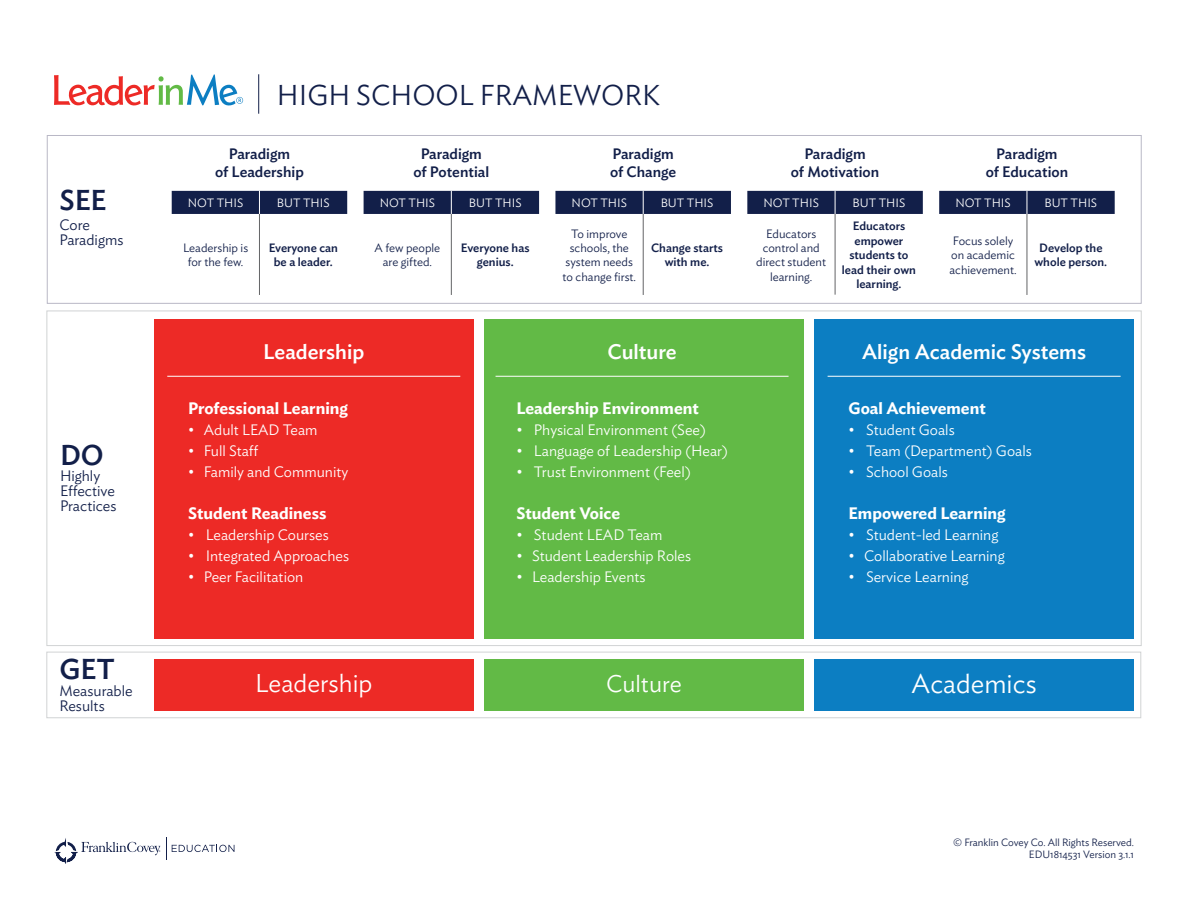
<style>
.page{position:relative;width:1188px;height:918px;background:#fff}
.page>*{position:absolute;margin:0;border:0;box-sizing:border-box;transform-origin:0 0}
.t1{font:300 28.5px "Ideal Sans";color:#121f49}
.t2{font:500 28.5px "Ideal Sans";color:#121f49}
.t3{font:300 27px "Ideal Sans";color:#fff}
.t4{font:300 25.5px "Ideal Sans";color:#fff}
.t5{font:300 24px "Ideal Sans";color:#fff}
.t6{font:500 21px "Ideal Sans";color:#fff}
.t7{font:600 16.5px "Ideal Sans";color:#fff}
.t8{font:300 15px "Ideal Sans";color:#fff}
.t9{font:500 15px/18px "Ideal Sans";color:#121f49;text-align:center}
.t10{font:300 15px/15px "Ideal Sans";color:#121f49}
.t11{font:300 12px/14.4px "Ideal Sans";color:#121f49;text-align:center}
.t12{font:500 12px/14.4px "Ideal Sans";color:#121f49;text-align:center}
.t13{font:300 12px "Ideal Sans";color:#fff}
.t14{font:300 10.5px/12.6px "Ideal Sans";color:#121f49;text-align:right}
</style>
<div class="page">
<div style="left:46px;top:652px;width:1095px;height:66px;border:1px solid #d1d3d4"></div>
<hr style="left:259px;top:214px;width:1px;height:81px;background:#636466">
<div style="left:172px;top:191px;width:175px;height:23px;background:#121f49"></div>
<hr style="left:451px;top:214px;width:1px;height:81px;background:#636466">
<div style="left:364px;top:191px;width:175px;height:23px;background:#121f49"></div>
<hr style="left:643px;top:214px;width:1px;height:81px;background:#636466">
<div style="left:555px;top:191px;width:176px;height:23px;background:#121f49"></div>
<hr style="left:1027px;top:214px;width:1px;height:81px;background:#636466">
<div style="left:939px;top:191px;width:176px;height:23px;background:#121f49"></div>
<hr style="left:835px;top:214px;width:1px;height:81px;background:#636466">
<div style="left:747px;top:191px;width:176px;height:23px;background:#121f49"></div>
<div style="left:154px;top:319px;width:320px;height:319px;background:#ed2a26"></div>
<div style="left:484px;top:319px;width:320px;height:319px;background:#62ba46"></div>
<div style="left:814px;top:319px;width:320px;height:319px;background:#0c7ec2"></div>
<hr style="left:167px;top:376px;width:293px;height:1px;background:#fff">
<hr style="left:496px;top:376px;width:293px;height:1px;background:#fff">
<hr style="left:828px;top:376px;width:293px;height:1px;background:#fff">
<div style="left:154px;top:659px;width:320px;height:52px;background:#ed2a26"></div>
<div style="left:484px;top:659px;width:320px;height:52px;background:#62ba46"></div>
<div style="left:814px;top:659px;width:320px;height:52px;background:#0c7ec2"></div>
<svg style="left:54px;top:75px;width:189px;height:31px"></svg>
<hr style="left:258px;top:74px;width:1px;height:40px;background:#121f49">
<svg style="left:54px;top:838px;width:106px;height:26px"></svg>
<svg style="left:166px;top:837px;width:68px;height:22px"></svg>
<div style="left:47px;top:135px;width:1095px;height:169px;border:1px solid #b9b8c6"></div>
<h1 class="t2" style="left:59px;top:178px;width:49px">SEE</h1>
<p class="t10" style="left:59px;top:216px;width:66px">Core<br>Paradigms</p>
<h1 class="t2" style="left:60px;top:433px;width:45px">DO</h1>
<p class="t10" style="left:60px;top:467px;width:58px">Highly<br>Effective<br>Practices</p>
<h1 class="t1" style="left:277px;top:73px;width:385px">HIGH SCHOOL FRAMEWORK</h1>
<p class="t9" style="left:215px;top:144px;width:90px">Paradigm<br>of Leadership</p>
<p class="t13" style="left:188px;top:194px;width:57px">NOT THIS</p>
<p class="t13" style="left:277px;top:194px;width:54px">BUT THIS</p>
<p class="t11" style="left:183px;top:240px;width:67px">Leadership is for the few.</p>
<p class="t12" style="left:269px;top:240px;width:71px">Everyone can be a leader.</p>
<p class="t9" style="left:413px;top:144px;width:77px">Paradigm of Potential</p>
<p class="t13" style="left:380px;top:194px;width:57px">NOT THIS</p>
<p class="t13" style="left:469px;top:194px;width:54px">BUT THIS</p>
<p class="t11" style="left:375px;top:240px;width:67px">A few people are gifted.</p>
<p class="t12" style="left:461px;top:240px;width:70px">Everyone has genius.</p>
<p class="t9" style="left:610px;top:144px;width:68px;text-align:left">Paradigm of Change</p>
<p class="t13" style="left:572px;top:194px;width:57px">NOT THIS</p>
<p class="t13" style="left:661px;top:194px;width:54px">BUT THIS</p>
<p class="t11" style="left:563px;top:225px;width:75px">To improve schools, the system needs to change first.</p>
<p class="t12" style="left:651px;top:240px;width:73px">Change starts with me.</p>
<h3 class="t6" style="left:263px;top:336px;width:103px">Leadership</h3>
<p class="t7" style="left:188px;top:395px;width:161px">Professional Learning</p>
<p class="t8" style="left:188px;top:418px;width:131px">• Adult LEAD Team</p>
<p class="t8" style="left:188px;top:439px;width:72px">• Full Staff</p>
<p class="t8" style="left:188px;top:460px;width:162px">• Family and Community</p>
<p class="t7" style="left:188px;top:500px;width:140px">Student Readiness</p>
<p class="t8" style="left:188px;top:523px;width:142px">• Leadership Courses</p>
<p class="t8" style="left:188px;top:544px;width:163px">• Integrated Approaches</p>
<p class="t8" style="left:188px;top:565px;width:117px">• Peer Facilitation</p>
<h3 class="t6" style="left:607px;top:336px;width:71px">Culture</h3>
<p class="t7" style="left:516px;top:395px;width:184px">Leadership Environment</p>
<p class="t8" style="left:516px;top:418px;width:191px">• Physical Environment (See)</p>
<p class="t8" style="left:516px;top:439px;width:213px">• Language of Leadership (Hear)</p>
<p class="t8" style="left:516px;top:460px;width:176px">• Trust Environment (Feel)</p>
<p class="t7" style="left:516px;top:500px;width:105px">Student Voice</p>
<p class="t8" style="left:516px;top:523px;width:147px">• Student LEAD Team</p>
<p class="t8" style="left:516px;top:544px;width:176px">• Student Leadership Roles</p>
<p class="t8" style="left:516px;top:565px;width:131px">• Leadership Events</p>
<p class="t9" style="left:791px;top:144px;width:90px">Paradigm<br>of Motivation</p>
<p class="t13" style="left:764px;top:194px;width:57px">NOT THIS</p>
<p class="t13" style="left:853px;top:194px;width:54px">BUT THIS</p>
<p class="t11" style="left:756px;top:225px;width:71px">Educators control and direct student learning.</p>
<p class="t12" style="left:842px;top:218px;width:76px">Educators empower students to lead their own learning.</p>
<p class="t9" style="left:986px;top:144px;width:84px">Paradigm<br>of Education</p>
<p class="t13" style="left:955px;top:194px;width:57px">NOT THIS</p>
<p class="t13" style="left:1044px;top:194px;width:54px">BUT THIS</p>
<p class="t11" style="left:950px;top:232px;width:69px;text-align:left">Focus solely on academic achievement.</p>
<p class="t12" style="left:1034px;top:240px;width:74px">Develop the whole person.</p>
<h3 class="t6" style="left:862px;top:336px;width:225px">Align Academic Systems</h3>
<p class="t7" style="left:848px;top:395px;width:139px">Goal Achievement</p>
<p class="t8" style="left:848px;top:418px;width:108px">• Student Goals</p>
<p class="t8" style="left:848px;top:439px;width:185px">• Team (Department) Goals</p>
<p class="t8" style="left:848px;top:460px;width:101px">• School Goals</p>
<p class="t7" style="left:848px;top:500px;width:159px">Empowered Learning</p>
<p class="t8" style="left:848px;top:523px;width:151px">• Student-led Learning</p>
<p class="t8" style="left:848px;top:544px;width:158px">• Collaborative Learning</p>
<p class="t8" style="left:848px;top:565px;width:122px">• Service Learning</p>
<h1 class="t2" style="left:59px;top:647px;width:57px">GET</h1>
<p class="t10" style="left:59px;top:682px;width:75px">Measurable<br>Results</p>
<h3 class="t4" style="left:255px;top:664px;width:119px">Leadership</h3>
<h3 class="t5" style="left:606px;top:665px;width:77px">Culture</h3>
<h2 class="t3" style="left:912px;top:663px;width:127px">Academics</h2>
<p class="t14" style="left:953px;top:835px;width:182px">© Franklin Covey Co. All Rights Reserved.<br>EDU1814531 Version 3.1.1</p>
</div>
